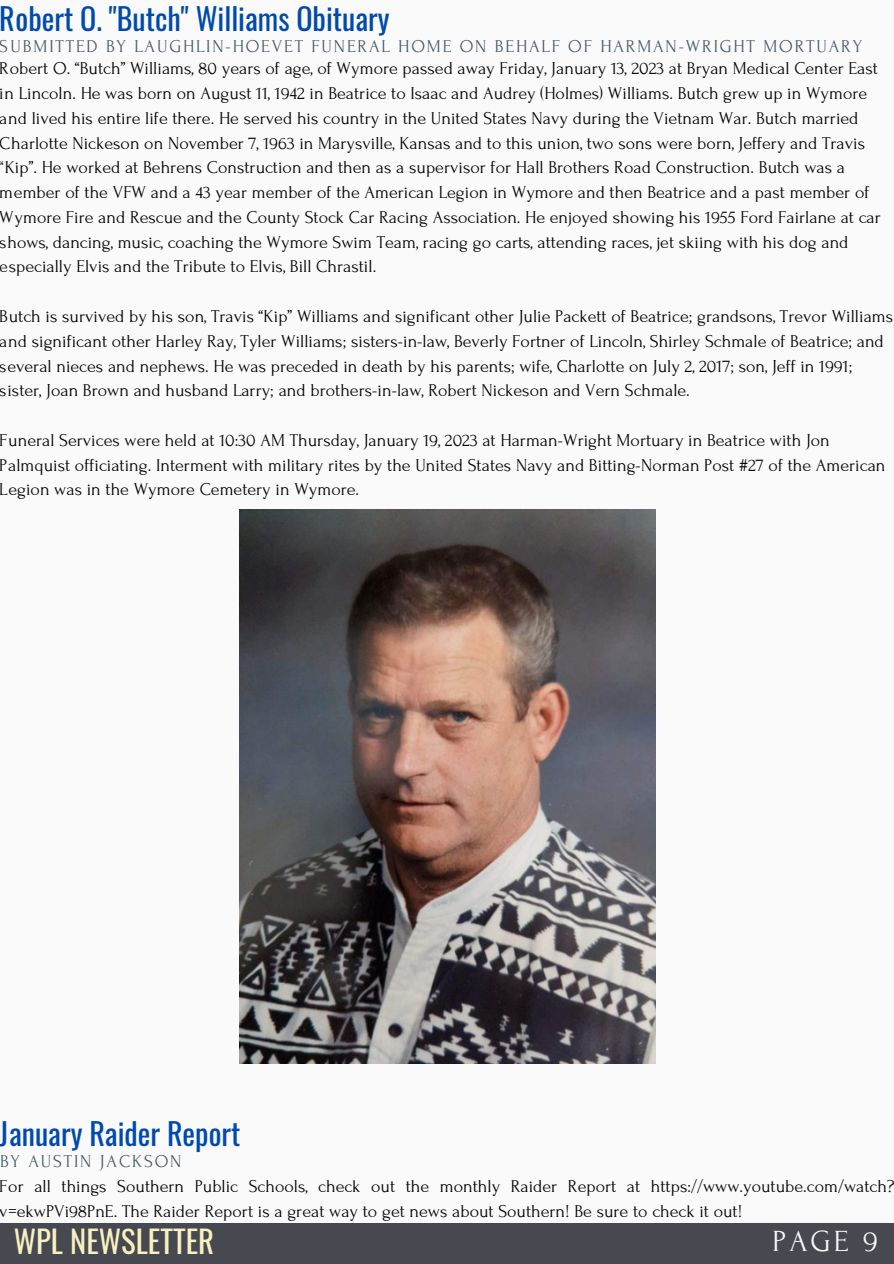
<style>
.page{position:relative;width:894px;height:1264px;background:#fff}
.page>*{position:absolute;margin:0;border:0;box-sizing:border-box;transform-origin:0 0}
.t1{font:30.75px "Oswald";color:#f9f0c1}
.t2{font:30.75px "Forum";color:#fafafa}
.t3{font:30px "Oswald";color:#004aad}
.t4{font:18px/24.8px "Forum";color:#000}
.t5{font:18px "Forum";letter-spacing:.1em;color:#435967}
</style>
<div class="page">
<div style="left:0;top:0;width:893px;height:1263px;background:#fafafa"></div>
<div style="left:0;top:1223px;width:893px;height:40px;background:#464a50"></div>
<img style="left:239px;top:509px;width:416px;height:554px">
<h2 class="t3" style="left:0;top:-5px;width:391px">Robert O. "Butch" Williams Obituary</h2>
<p class="t5" style="left:0;top:37px;width:863px">SUBMITTED BY LAUGHLIN-HOEVET FUNERAL HOME ON BEHALF OF HARMAN-WRIGHT MORTUARY</p>
<p class="t4" style="left:0;top:56px;width:882px">Robert O. “Butch” Williams, 80 years of age, of Wymore passed away Friday, January 13, 2023 at Bryan Medical Center East in Lincoln. He was born on August 11, 1942 in Beatrice to Isaac and Audrey (Holmes) Williams. Butch grew up in Wymore and lived his entire life there. He served his country in the United States Navy during the Vietnam War. Butch married Charlotte Nickeson on November 7, 1963 in Marysville, Kansas and to this union, two sons were born, Jeffery and Travis “Kip”. He worked at Behrens Construction and then as a supervisor for Hall Brothers Road Construction. Butch was a member of the VFW and a 43 year member of the American Legion in Wymore and then Beatrice and a past member of Wymore Fire and Rescue and the County Stock Car Racing Association. He enjoyed showing his 1955 Ford Fairlane at car shows, dancing, music, coaching the Wymore Swim Team, racing go carts, attending races, jet skiing with his dog and especially Elvis and the Tribute to Elvis, Bill Chrastil.</p>
<p class="t4" style="left:0;top:304px;width:894px">Butch is survived by his son, Travis “Kip” Williams and significant other Julie Packett of Beatrice; grandsons, Trevor Williams and significant other Harley Ray, Tyler Williams; sisters-in-law, Beverly Fortner of Lincoln, Shirley Schmale of Beatrice; and several nieces and nephews. He was preceded in death by his parents; wife, Charlotte on July 2, 2017; son, Jeff in 1991; sister, Joan Brown and husband Larry; and brothers-in-law, Robert Nickeson and Vern Schmale.</p>
<p class="t4" style="left:0;top:428px;width:886px">Funeral Services were held at 10:30 AM Thursday, January 19, 2023 at Harman-Wright Mortuary in Beatrice with Jon<br>Palmquist officiating. Interment with military rites by the United States Navy and Bitting-Norman Post #27 of the American<br>Legion was in the Wymore Cemetery in Wymore.</p>
<h2 class="t3" style="left:0;top:1109px;width:242px">January Raider Report</h2>
<p class="t5" style="left:0;top:1151px;width:183px">BY AUSTIN JACKSON</p>
<p class="t4" style="left:0;top:1173px;width:895px">For all things Southern Public Schools, check out the monthly Raider Report at https://www.youtube.com/watch? v=ekwPVi98PnE. The Raider Report is a great way to get news about Southern! Be sure to check it out!</p>
<h1 class="t1" style="left:14px;top:1217px;width:202px">WPL NEWSLETTER</h1>
<h1 class="t2" style="left:772px;top:1224px;width:107px">PAGE 9</h1>
</div>
